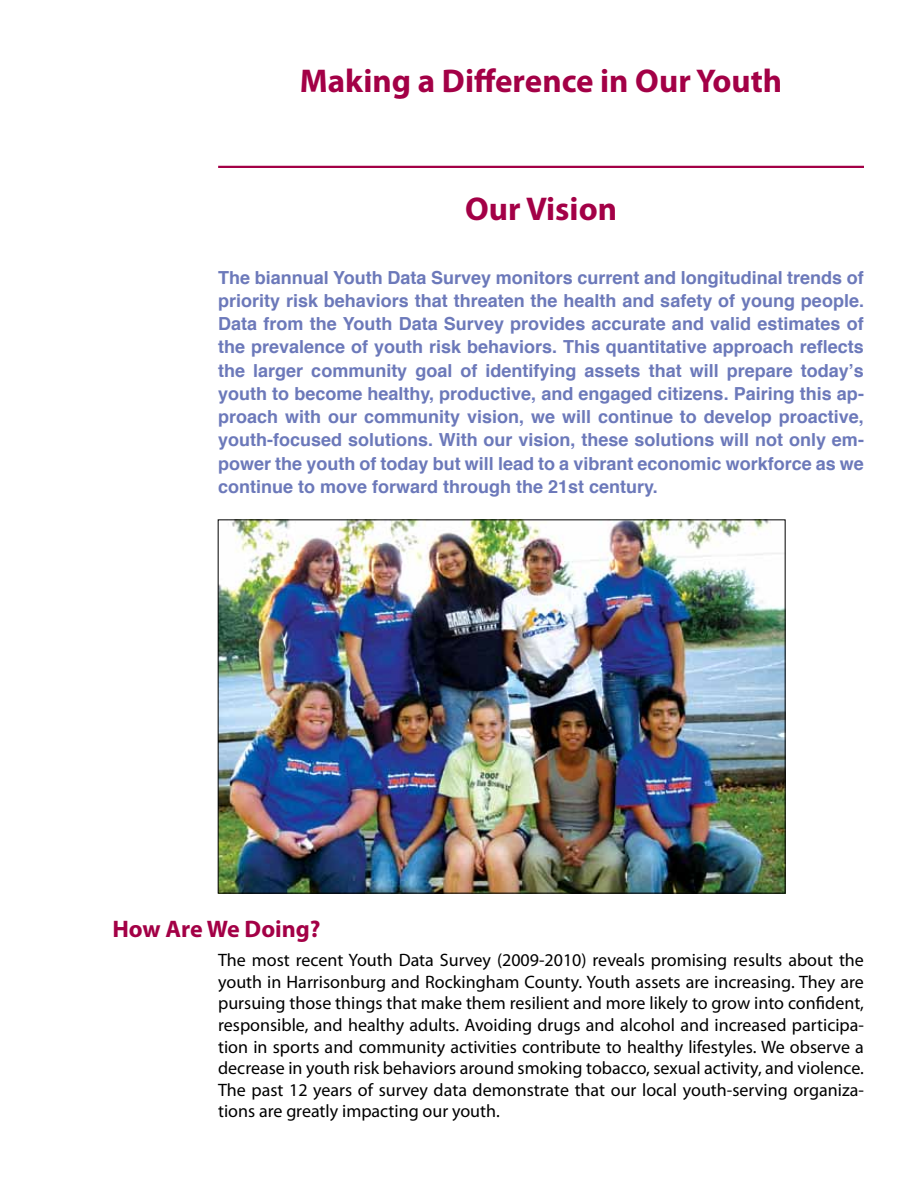
<style>
.page{position:relative;width:918px;height:1188px;background:#fff}
.page>*{position:absolute;margin:0;border:0;box-sizing:border-box;transform-origin:0 0}
.Section_Heading{font:700 33px "Myriad Pro";color:#a30046}
.How_are_we_doing__In{font:700 24px "Myriad Pro";letter-spacing:-.005em;color:#a30046}
.How_we_doing_intro_p{font:700 18px/23.2px "Helvetica";color:#6c79ba;text-align:justify}
.How_we_doing_intro_p-2{font:18px/21.6px "Myriad Pro";color:#000;text-align:justify}
</style>
<div class="page">
<hr style="left:218px;top:166px;width:646px;height:2px;background:#a30046">
<img style="left:220px;top:521px;width:564px;height:371px">
<p class="Section_Heading" style="left:300px;top:60px;width:484px">Making a Difference in Our Youth</p>
<p class="Section_Heading" style="left:465px;top:187px;width:153px">Our Vision</p>
<p class="How_we_doing_intro_p" style="left:218px;top:266px;width:647px">The biannual Youth Data Survey monitors current and longitudinal trends of priority risk behaviors that threaten the health and safety of young people.<br>Data from the Youth Data Survey provides accurate and valid estimates of the prevalence of youth risk behaviors. This quantitative approach reflects the larger community goal of identifying assets that will prepare today’s youth to become healthy, productive, and engaged citizens. Pairing this ap&shy;proach with our community vision, we will continue to develop proactive, youth-focused solutions. With our vision, these solutions will not only em&shy;power the youth of today but will lead to a vibrant economic workforce as we continue to move forward through the 21st century.</p>
<p class="How_are_we_doing__In" style="left:112px;top:913px;width:210px">How Are We Doing?</p>
<p class="How_we_doing_intro_p-2" style="left:218px;top:949px;width:647px">The most recent Youth Data Survey (2009-2010) reveals promising results about the youth in Harrisonburg and Rockingham County. Youth assets are increasing. They are pursuing those things that make them resilient and more likely to grow into confident, responsible, and healthy adults. Avoiding drugs and alcohol and increased participa&shy;tion in sports and community activities contribute to healthy lifestyles. We observe a decrease in youth risk behaviors around smoking tobacco, sexual activity, and violence.<br>The past 12 years of survey data demonstrate that our local youth-serving organiza&shy;tions are greatly impacting our youth.</p>
</div>
